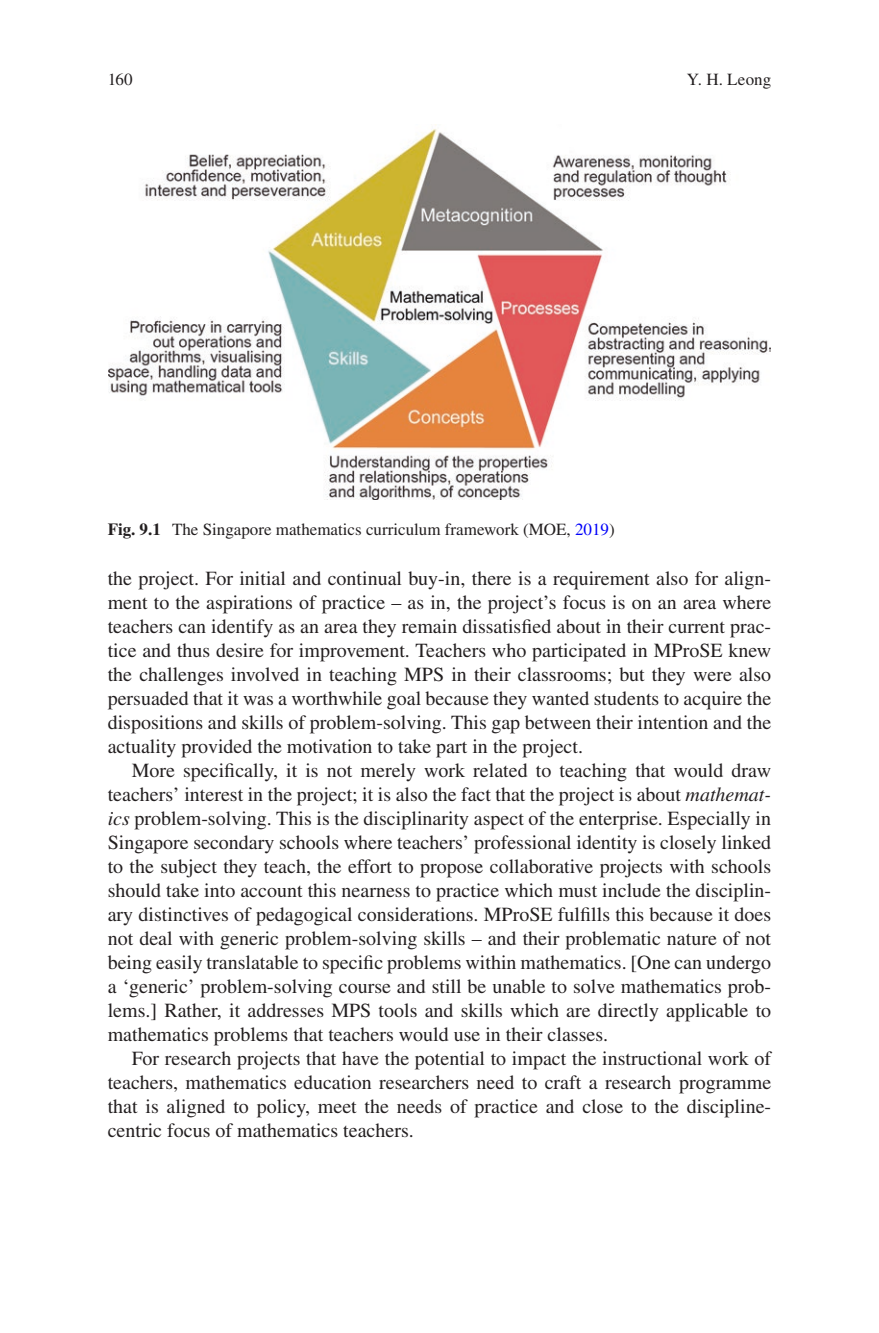
<style>
.page{position:relative;width:879px;height:1333px;background:#fff}
.page>*{position:absolute;margin:0;border:0;box-sizing:border-box;transform-origin:0 0}
.t1{font:20px/24px "Times LT Std";color:#231f20;text-align:justify}
.t2{font:17px "Times LT Std";color:#231f20}
.t3{font:17px "Times LT Std Roman 2";letter-spacing:.01em;color:#231f20}
.s1{font-weight:700}
.s2{color:#0000fa}
.s3{font-style:italic}
</style>
<div class="page">
<img style="left:108px;top:124px;width:663px;height:375px">
<p class="t2" style="left:108px;top:70px;width:26px">160</p>
<p class="t3" style="left:687px;top:70px;width:86px">Y. H. Leong</p>
<p class="t2" style="left:108px;top:519px;width:508px"><span class="s1">Fig. 9.1</span> The Singapore mathematics curriculum framework (MOE, <span class="s2">2019</span>)</p>
<p class="t1" style="left:108px;top:566px;width:665px">the project. For initial and continual buy-in, there is a requirement also for align&shy;ment to the aspirations of practice – as in, the project’s focus is on an area where teachers can identify as an area they remain dissatisfied about in their current prac&shy;tice and thus desire for improvement. Teachers who participated in MProSE knew the challenges involved in teaching MPS in their classrooms; but they were also persuaded that it was a worthwhile goal because they wanted students to acquire the dispositions and skills of problem-solving. This gap between their intention and the actuality provided the motivation to take part in the project.</p>
<p class="t1" style="left:108px;top:758px;width:665px;text-indent:24px">More specifically, it is not merely work related to teaching that would draw teachers’ interest in the project; it is also the fact that the project is about <span class="s3">mathemat&shy;ics</span> problem-solving. This is the disciplinarity aspect of the enterprise. Especially in Singapore secondary schools where teachers’ professional identity is closely linked to the subject they teach, the effort to propose collaborative projects with schools should take into account this nearness to practice which must include the disciplin&shy;ary distinctives of pedagogical considerations. MProSE fulfills this because it does not deal with generic problem-solving skills – and their problematic nature of not being easily translatable to specific problems within mathematics. [One can undergo a ‘generic’ problem-solving course and still be unable to solve mathematics prob&shy;lems.] Rather, it addresses MPS tools and skills which are directly applicable to mathematics problems that teachers would use in their classes.</p>
<p class="t1" style="left:108px;top:1046px;width:665px;text-indent:24px">For research projects that have the potential to impact the instructional work of teachers, mathematics education researchers need to craft a research programme that is aligned to policy, meet the needs of practice and close to the discipline&shy;centric focus of mathematics teachers.</p>
</div>
